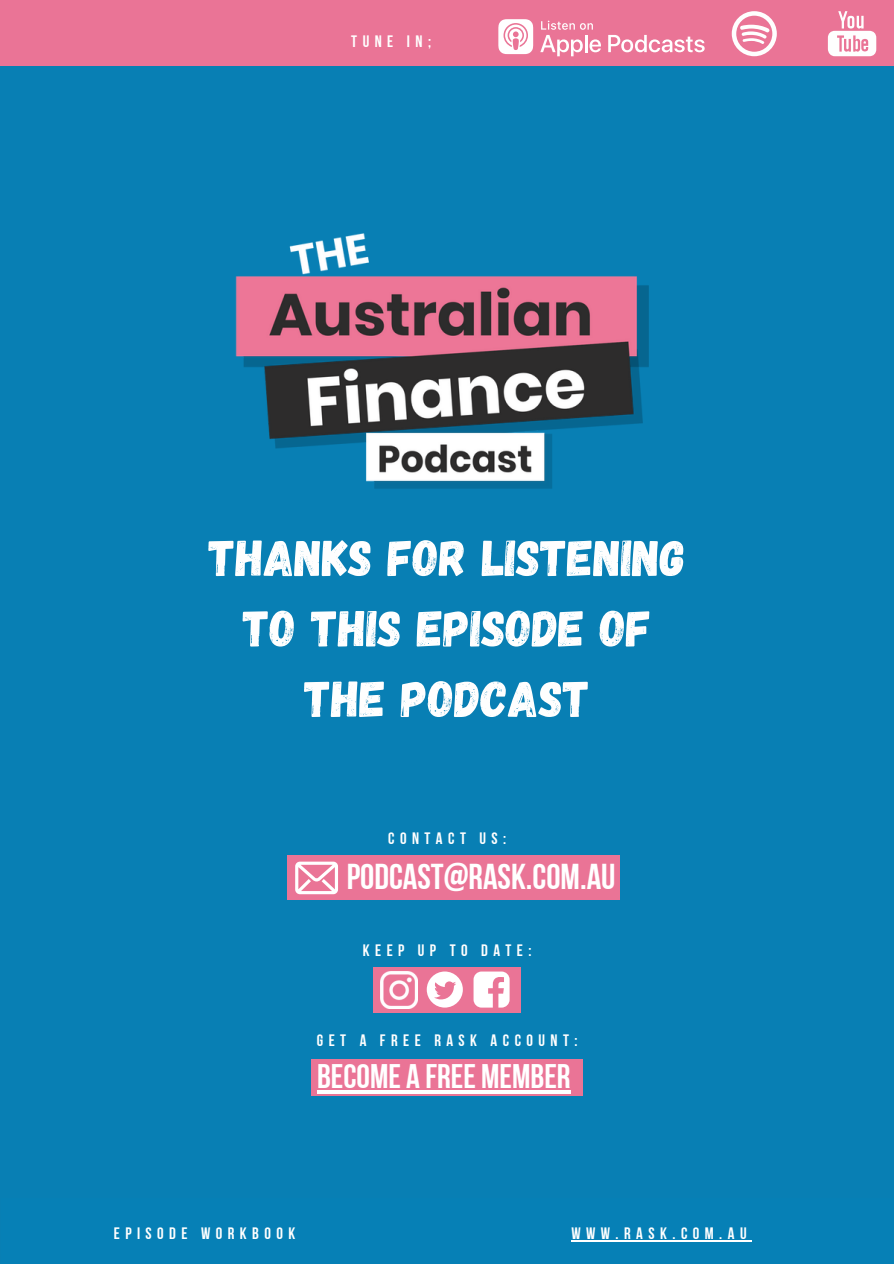
<style>
.page{position:relative;width:894px;height:1264px;background:#fff}
.page>*{position:absolute;margin:0;border:0;box-sizing:border-box;transform-origin:0 0}
.t1{font:50.85px/70.5px "Gagalin";color:#fefefe;text-align:center}
.t2{font:35.85px "Bebas Neue Cyrillic";color:#fff}
.t3{font:34.05px "Bebas Neue Cyrillic";color:#fff}
.t4{font:16.5px "Bebas Neue Cyrillic";letter-spacing:.33em;color:#fff}
</style>
<div class="page">
<div style="left:0;top:0;width:893px;height:1263px;background:#087fb4"></div>
<img style="left:235px;top:233px;width:414px;height:256px">
<div style="left:0;top:0;width:893px;height:66px;background:#ea7496"></div>
<svg style="left:827px;top:11px;width:49px;height:45px"></svg>
<svg style="left:540px;top:21px;width:60px;height:35px"></svg>
<svg style="left:608px;top:35px;width:96px;height:17px"></svg>
<svg style="left:498px;top:19px;width:35px;height:35px"></svg>
<svg style="left:731px;top:11px;width:45px;height:45px"></svg>
<hr style="left:571px;top:1240px;width:180px;height:1px;background:#fff">
<div style="left:373px;top:967px;width:147px;height:46px;background:#ea7496"></div>
<svg style="left:426px;top:971px;width:36px;height:36px"></svg>
<svg style="left:473px;top:971px;width:36px;height:36px"></svg>
<img style="left:380px;top:971px;width:37px;height:37px">
<div style="left:287px;top:854px;width:333px;height:45px;background:#ea7496"></div>
<svg style="left:295px;top:861px;width:43px;height:33px"></svg>
<div style="left:311px;top:1059px;width:271px;height:36px;background:#ea7496"></div>
<hr style="left:317px;top:1090px;width:253px;height:3px;background:#fff">
<p class="t4" style="left:351px;top:34px;width:81px">TUNE IN;</p>
<h1 class="t1" style="left:209px;top:520px;width:478px">THANKS FOR LISTENING<br>TO THIS EPISODE OF<br>THE PODCAST</h1>
<p class="t4" style="left:388px;top:832px;width:119px">CONTACT US:</p>
<h2 class="t2" style="left:346px;top:861px;width:270px">PODCAST@RASK.COM.AU</h2>
<p class="t4" style="left:363px;top:943px;width:170px">KEEP UP TO DATE:</p>
<p class="t4" style="left:317px;top:1033px;width:262px">GET A FREE RASK ACCOUNT:</p>
<h3 class="t3" style="left:317px;top:1061px;width:255px">BECOME A FREE MEMBER</h3>
<p class="t4" style="left:114px;top:1226px;width:183px">EPISODE WORKBOOK</p>
<p class="t4" style="left:571px;top:1226px;width:177px">WWW.RASK.COM.AU</p>
</div>
